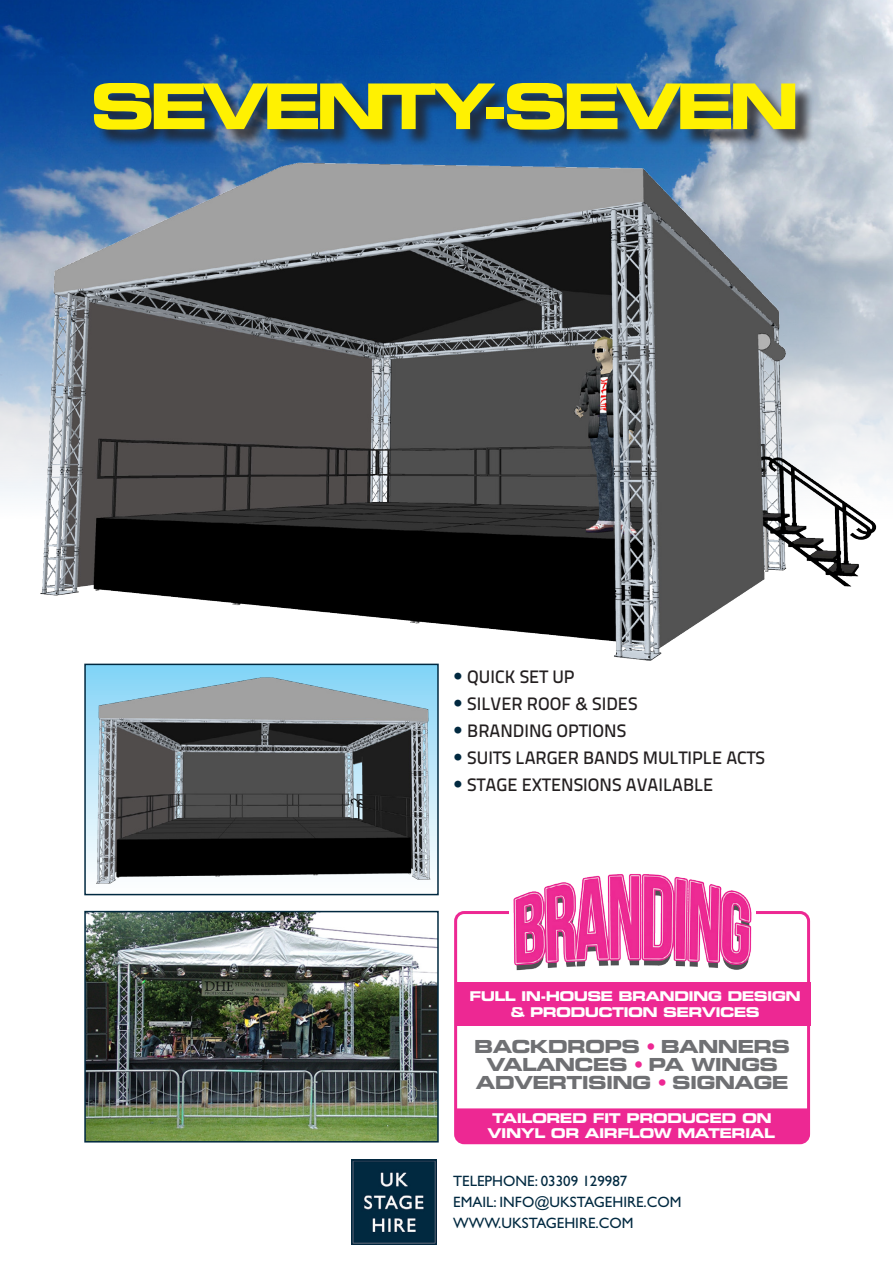
<style>
.page{position:relative;width:893px;height:1263px;background:#fff}
.page>*{position:absolute;margin:0;border:0;box-sizing:border-box;transform-origin:0 0}
.t1{font:63px "Eurostile LT Std Bold Ex 2";letter-spacing:-.1em;color:#fff101}
.t2{font:18px "Titillium Text 25 L 600 wt";color:#231f20}
.t3{font:18px "Eurostile LT Std Bold Ex 2";letter-spacing:-.04em;color:#6f7073}
.t4{font:15px "Gill Sans CE";color:#012940}
.t5{font:13.5px/16.2px "Eurostile LT Std Bold Ex 2";letter-spacing:-.05em;color:#fff;text-align:center}
.s1{font-family:"Avenir LT Std";font-weight:300;font-size:19.5px;color:#012940}
.s2{color:#ed2893}
</style>
<div class="page">
<img style="left:87px;top:738px;width:349px;height:146px">
<div style="left:84px;top:664px;width:355px;height:231px;border:2px solid #012940"></div>
<img style="left:87px;top:914px;width:349px;height:225px">
<div style="left:84px;top:911px;width:355px;height:231px;border:2px solid #012940"></div>
<img style="left:0;top:0;width:893px;height:59px">
<img style="left:0;top:59px;width:893px;height:679px">
<div style="left:96px;top:85px;width:718px;height:63px;background:#231f20;opacity:.75"></div>
<img style="left:351px;top:1159px;width:85px;height:85px">
<div style="left:454px;top:911px;width:356px;height:233px;border:3px solid #ed2893;border-radius:9px"></div>
<img style="left:511px;top:874px;width:242px;height:97px">
<div style="left:456px;top:982px;width:354px;height:43px;background:#ed2893"></div>
<div style="left:456px;top:1108px;width:352px;height:34px;background:#ed2893"></div>
<p class="t1" style="left:90px;top:62px;width:711px">SEVENTY-SEVEN</p>
<p class="t2" style="left:453px;top:663px;width:123px"><span class="s1">•</span> QUICK SET UP</p>
<p class="t2" style="left:453px;top:690px;width:186px"><span class="s1">•</span> SILVER ROOF &amp; SIDES</p>
<p class="t2" style="left:453px;top:717px;width:174px"><span class="s1">•</span> BRANDING OPTIONS</p>
<p class="t2" style="left:453px;top:744px;width:313px"><span class="s1">•</span> SUITS LARGER BANDS MULTIPLE ACTS</p>
<p class="t2" style="left:453px;top:771px;width:261px"><span class="s1">•</span> STAGE EXTENSIONS AVAILABLE</p>
<p class="t5" style="left:469px;top:987px;width:333px">FULL IN-HOUSE BRANDING DESIGN &amp; PRODUCTION SERVICES</p>
<p class="t3" style="left:474px;top:1034px;width:317px">BACKDROPS <span class="s2">•</span> BANNERS</p>
<p class="t3" style="left:486px;top:1052px;width:293px">VALANCES <span class="s2">•</span> PA WINGS</p>
<p class="t3" style="left:476px;top:1070px;width:314px">ADVERTISING <span class="s2">•</span> SIGNAGE</p>
<p class="t5" style="left:492px;top:1109px;width:281px">TAILORED FIT PRODUCED ON</p>
<p class="t5" style="left:487px;top:1124px;width:289px">VINYL OR AIRFLOW MATERIAL</p>
<p class="t4" style="left:453px;top:1172px;width:176px">TELEPHONE: 03309 129987</p>
<p class="t4" style="left:453px;top:1193px;width:230px">EMAIL: INFO@UKSTAGEHIRE.COM</p>
<p class="t4" style="left:453px;top:1214px;width:182px">WWW.UKSTAGEHIRE.COM</p>
</div>
